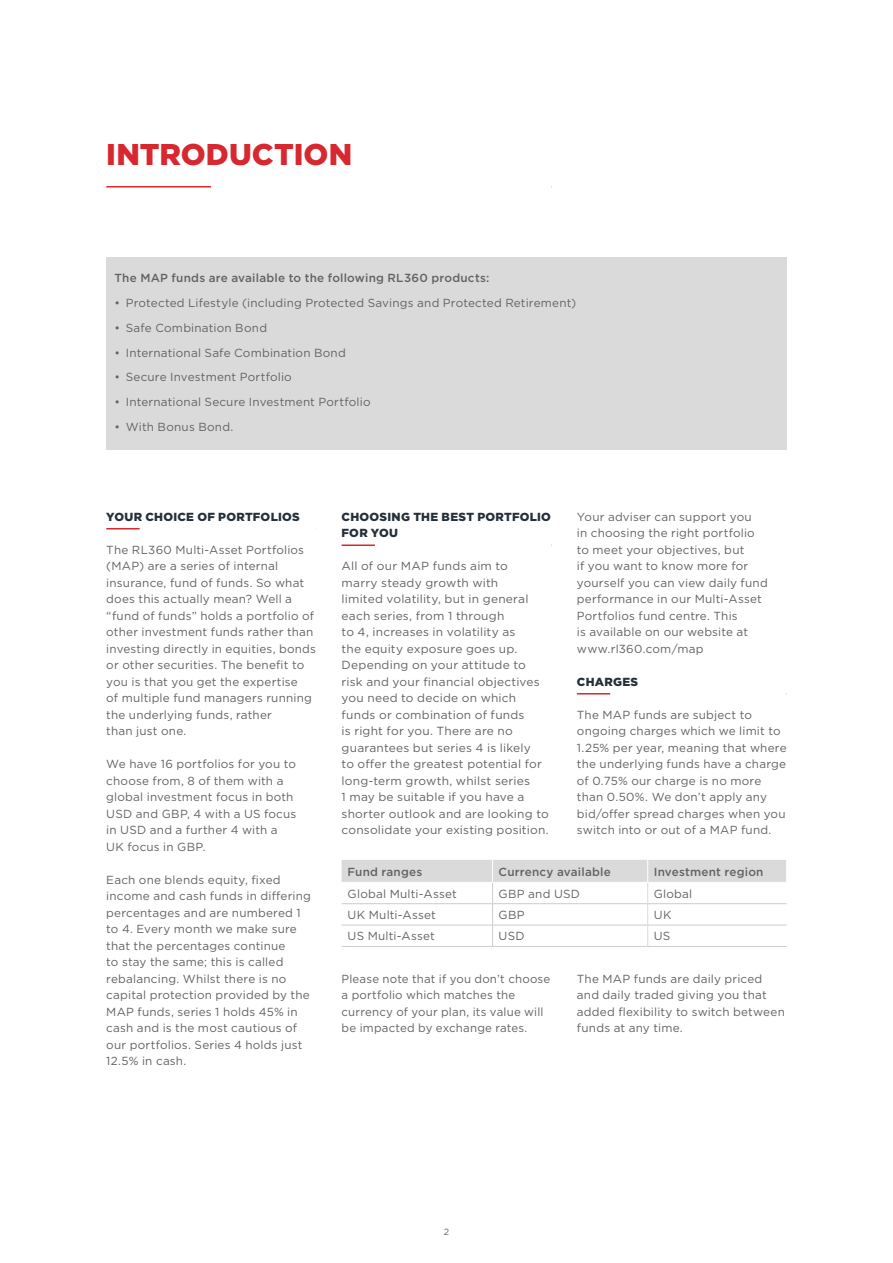
<style>
.page{position:relative;width:893px;height:1263px;background:#fff}
.page>*{position:absolute;margin:0;border:0;box-sizing:border-box;transform-origin:0 0}
.Headline{font:900 30px "Gotham";letter-spacing:.005em;color:#d7282f}
.Body{font:11.7px/16.5px "Gotham";letter-spacing:.015em;color:#646363}
.Subheadline{font:900 11.7px/16.5px "Gotham";letter-spacing:.025em;color:#25303b}
.Body-2{font:500 11.7px "Gotham";letter-spacing:.02em;color:#646363}
.Table_header_large{font:500 11.7px "Gotham";letter-spacing:.02em;color:#646363}
.t1{font:9px "Gotham";color:#646363}
</style>
<div class="page">
<hr style="left:106px;top:528px;width:210px;height:1px;background:#d7282f">
<hr style="left:140px;top:527px;width:176px;height:3px;background:#fff">
<hr style="left:342px;top:544px;width:209px;height:2px;background:#d7282f">
<hr style="left:375px;top:544px;width:176px;height:3px;background:#fff">
<hr style="left:342px;top:946px;width:151px;height:1px;background:#c9ccd2">
<hr style="left:493px;top:946px;width:155px;height:1px;background:#c9ccd2">
<hr style="left:648px;top:946px;width:139px;height:1px;background:#c9ccd2">
<svg style="left:342px;top:860px;width:445px;height:86px"></svg>
<hr style="left:342px;top:882px;width:151px;height:1px;background:#fff">
<hr style="left:493px;top:882px;width:155px;height:1px;background:#fff">
<hr style="left:648px;top:882px;width:139px;height:1px;background:#fff">
<hr style="left:577px;top:693px;width:210px;height:1px;background:#d7282f">
<hr style="left:610px;top:692px;width:177px;height:3px;background:#fff">
<hr style="left:106px;top:186px;width:445px;height:1px;background:#d7282f">
<hr style="left:211px;top:185px;width:340px;height:3px;background:#fff">
<div style="left:106px;top:258px;width:681px;height:192px;background:#dadada"></div>
<p class="Headline" style="left:106px;top:134px;width:247px">INTRODUCTION</p>
<p class="Body-2" style="left:115px;top:271px;width:376px">The MAP funds are available to the following RL360 products:</p>
<p class="Body" style="left:115px;top:294px;width:463px">• Protected Lifestyle (including Protected Savings and Protected Retirement)</p>
<p class="Body" style="left:115px;top:319px;width:154px">• Safe Combination Bond</p>
<p class="Body" style="left:115px;top:344px;width:233px">• International Safe Combination Bond</p>
<p class="Body" style="left:115px;top:369px;width:179px">• Secure Investment Portfolio</p>
<p class="Body" style="left:115px;top:393px;width:258px">• International Secure Investment Portfolio</p>
<p class="Body" style="left:115px;top:418px;width:120px">• With Bonus Bond.</p>
<p class="Subheadline" style="left:106px;top:508px;width:195px">YOUR CHOICE OF PORTFOLIOS</p>
<p class="Body" style="left:106px;top:541px;width:211px">The RL360 Multi-Asset Portfolios (MAP) are a series of internal insurance, fund of funds. So what does this actually mean? Well a “fund of funds” holds a portfolio of other investment funds rather than investing directly in equities, bonds or other securities. The benefit to you is that you get the expertise<br>of multiple fund managers running the underlying funds, rather<br>than just one.</p>
<p class="Body" style="left:106px;top:755px;width:192px">We have 16 portfolios for you to choose from, 8 of them with a global investment focus in both<br>USD and GBP, 4 with a US focus in USD and a further 4 with a<br>UK focus in GBP.</p>
<p class="Body" style="left:106px;top:871px;width:206px">Each one blends equity, fixed income and cash funds in differing percentages and are numbered 1 to 4. Every month we make sure that the percentages continue<br>to stay the same; this is called rebalancing. Whilst there is no capital protection provided by the<br>MAP funds, series 1 holds 45% in cash and is the most cautious of our portfolios. Series 4 holds just<br>12.5% in cash.</p>
<p class="Body" style="left:577px;top:508px;width:192px">Your adviser can support you<br>in choosing the right portfolio to meet your objectives, but<br>if you want to know more for yourself you can view daily fund performance in our Multi-Asset<br>Portfolios fund centre. This<br>is available on our website at www.rl360.com/map</p>
<p class="Subheadline" style="left:577px;top:673px;width:63px">CHARGES</p>
<p class="Body" style="left:577px;top:706px;width:211px">The MAP funds are subject to ongoing charges which we limit to<br>1.25% per year, meaning that where the underlying funds have a charge of 0.75% our charge is no more than 0.50%. We don’t apply any bid/offer spread charges when you switch into or out of a MAP fund.</p>
<p class="Subheadline" style="left:342px;top:508px;width:211px">CHOOSING THE BEST PORTFOLIO<br>FOR YOU</p>
<p class="Body" style="left:342px;top:557px;width:209px">All of our MAP funds aim to<br>marry steady growth with<br>limited volatility, but in general each series, from 1 through<br>to 4, increases in volatility as<br>the equity exposure goes up.<br>Depending on your attitude to risk and your financial objectives you need to decide on which funds or combination of funds<br>is right for you. There are no guarantees but series 4 is likely<br>to offer the greatest potential for long-term growth, whilst series<br>1 may be suitable if you have a shorter outlook and are looking to consolidate your existing position.</p>
<p class="Table_header_large" style="left:348px;top:864px;width:76px">Fund ranges</p>
<p class="Table_header_large" style="left:499px;top:864px;width:114px">Currency available</p>
<p class="Table_header_large" style="left:654px;top:864px;width:111px">Investment region</p>
<p class="Body" style="left:348px;top:885px;width:111px">Global Multi-Asset</p>
<p class="Body" style="left:499px;top:885px;width:83px">GBP and USD</p>
<p class="Body" style="left:654px;top:885px;width:40px">Global</p>
<p class="Body" style="left:348px;top:906px;width:90px">UK Multi-Asset</p>
<p class="Body" style="left:499px;top:906px;width:28px">GBP</p>
<p class="Body" style="left:654px;top:906px;width:19px">UK</p>
<p class="Body" style="left:348px;top:928px;width:89px">US Multi-Asset</p>
<p class="Body" style="left:499px;top:928px;width:28px">USD</p>
<p class="Body" style="left:654px;top:928px;width:18px">US</p>
<p class="Body" style="left:342px;top:970px;width:210px">Please note that if you don’t choose a portfolio which matches the currency of your plan, its value will be impacted by exchange rates.</p>
<p class="Body" style="left:577px;top:970px;width:209px">The MAP funds are daily priced and daily traded giving you that added flexibility to switch between funds at any time.</p>
<p class="t1" style="left:444px;top:1226px;width:7px">2</p>
</div>
